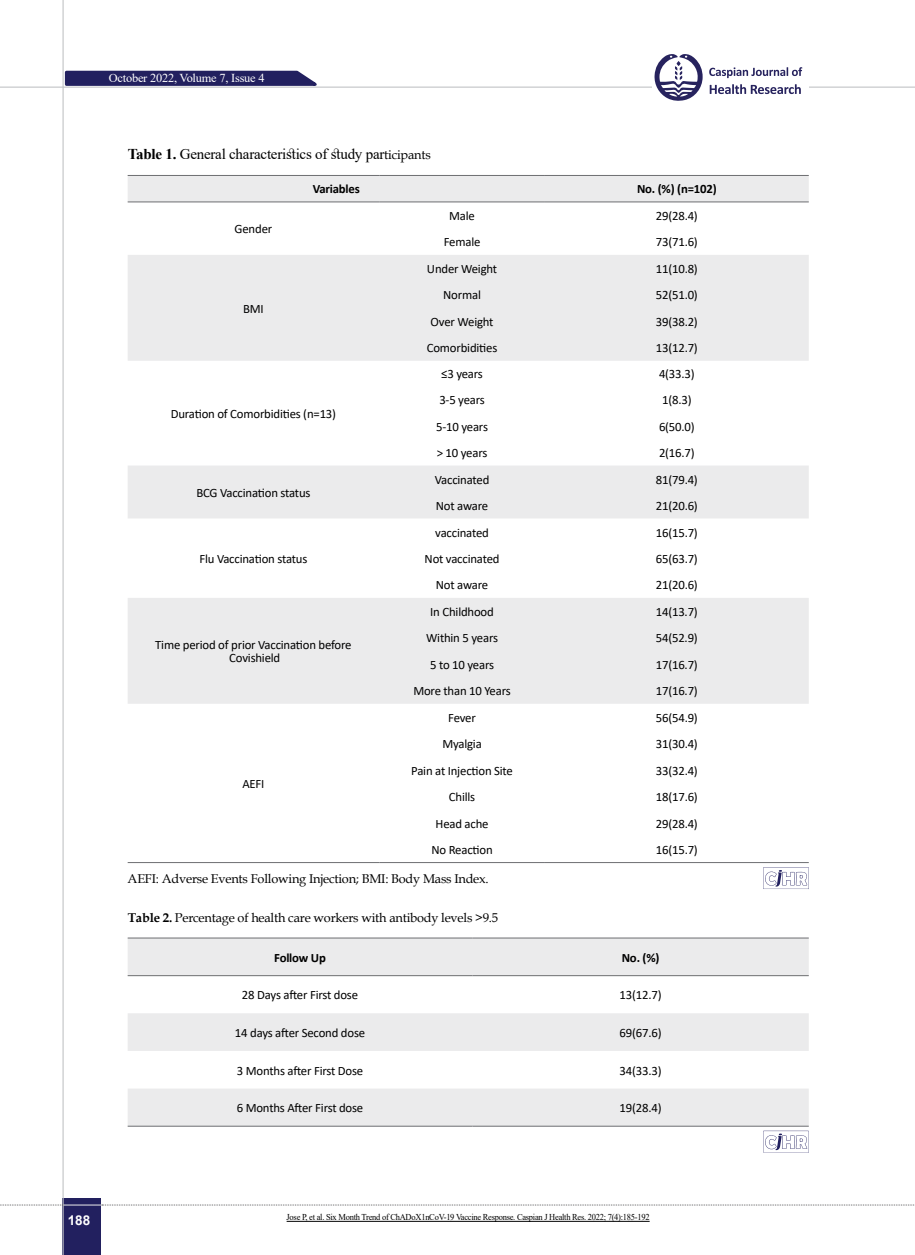
<style>
.page{position:relative;width:915px;height:1255px;background:#fff}
.page>*{position:absolute;margin:0;border:0;box-sizing:border-box;transform-origin:0 0}
.t1{font:15px "Times New Roman";letter-spacing:-.015em;color:#000}
.t2{font:700 13.5px "Arial";color:#fff}
.t3{font:12.75px/13.5px "Calibri";letter-spacing:-.015em;color:#000;text-align:center}
.t4{font:12.75px "Book Antiqua";letter-spacing:-.015em;color:#000}
.t5{font:700 12.75px "Calibri";letter-spacing:-.015em;color:#000}
.t6{font:12.15px "Times New Roman";letter-spacing:-.015em;color:#fff}
.t7{font:9px "Times New Roman";letter-spacing:-.03em;color:#000;scale:.94 1}
.s1{font-weight:700}
.s2{font-family:"Book Antiqua";font-size:12.75px}
</style>
<div class="page">
<div style="left:63px;top:1198px;width:38px;height:56px;background:#22205f"></div>
<hr style="left:62px;top:0;width:2px;height:1254px;background:#c2c4c6">
<hr style="left:0;top:87px;width:914px;height:1px;background:#c2c4c6">
<hr style="left:63px;top:1204px;width:38px;height:1px;background:#ebebec">
<svg style="left:0;top:1204px;width:63px;height:1px"></svg>
<svg style="left:102px;top:1204px;width:813px;height:1px"></svg>
<svg style="left:63px;top:69px;width:262px;height:18px;background:#504e80"></svg>
<div style="left:651px;top:51px;width:157px;height:50px;background:#fff"></div>
<svg style="left:709px;top:84px;width:91px;height:10px"></svg>
<svg style="left:709px;top:67px;width:93px;height:11px"></svg>
<svg style="left:654px;top:54px;width:48px;height:47px"></svg>
<svg style="left:128px;top:176px;width:680px;height:527px;fill:#ebebec"></svg>
<hr style="left:128px;top:862px;width:251px;height:1px;background:#6d6e71">
<hr style="left:379px;top:862px;width:165px;height:1px;background:#6d6e71">
<hr style="left:544px;top:862px;width:264px;height:1px;background:#6d6e71">
<hr style="left:128px;top:175px;width:251px;height:1px;background:#6d6e71">
<hr style="left:379px;top:175px;width:165px;height:1px;background:#6d6e71">
<hr style="left:544px;top:175px;width:264px;height:1px;background:#6d6e71">
<hr style="left:128px;top:201px;width:251px;height:1px;background:#6d6e71">
<hr style="left:379px;top:201px;width:165px;height:1px;background:#6d6e71">
<hr style="left:544px;top:201px;width:264px;height:1px;background:#6d6e71">
<svg style="left:763px;top:867px;width:45px;height:22px"></svg>
<svg style="left:128px;top:938px;width:680px;height:187px;fill:#ebebec"></svg>
<hr style="left:128px;top:937px;width:344px;height:1px;background:#6d6e71">
<hr style="left:472px;top:937px;width:336px;height:1px;background:#6d6e71">
<hr style="left:128px;top:975px;width:344px;height:1px;background:#6d6e71">
<hr style="left:472px;top:975px;width:336px;height:1px;background:#6d6e71">
<hr style="left:128px;top:1125px;width:344px;height:1px;background:#6d6e71">
<hr style="left:472px;top:1125px;width:336px;height:1px;background:#6d6e71">
<svg style="left:763px;top:1130px;width:45px;height:22px"></svg>
<hr style="left:286px;top:1220px;width:363px;height:1px;background:#000">
<p class="t6" style="left:109px;top:69px;width:157px">October 2022, Volume 7, Issue 4</p>
<p class="t1" style="left:128px;top:144px;width:304px"><span class="s1">Table 1.</span> General characteristics of study par<span class="s2">ticipants</span></p>
<p class="t5" style="left:312px;top:180px;width:49px">Variables</p>
<p class="t5" style="left:637px;top:180px;width:81px">No. (%) (n=102)</p>
<p class="t3" style="left:234px;top:222px;width:39px">Gender</p>
<p class="t3" style="left:449px;top:209px;width:27px">Male</p>
<p class="t3" style="left:655px;top:209px;width:43px">29(28.4)</p>
<p class="t3" style="left:443px;top:235px;width:38px">Female</p>
<p class="t3" style="left:655px;top:235px;width:43px">73(71.6)</p>
<p class="t3" style="left:243px;top:301px;width:22px">BMI</p>
<p class="t3" style="left:171px;top:406px;width:167px">Duration of Comorbidities (n=13)</p>
<p class="t3" style="left:196px;top:485px;width:116px">BCG Vaccination status</p>
<p class="t3" style="left:199px;top:551px;width:109px">Flu Vaccination status</p>
<p class="t3" style="left:155px;top:637px;width:198px">Time period of prior Vaccination before<br>Covishield</p>
<p class="t3" style="left:427px;top:261px;width:72px">Under Weight</p>
<p class="t3" style="left:655px;top:261px;width:43px">11(10.8)</p>
<p class="t3" style="left:443px;top:288px;width:39px">Normal</p>
<p class="t3" style="left:655px;top:288px;width:43px">52(51.0)</p>
<p class="t3" style="left:430px;top:314px;width:64px">Over Weight</p>
<p class="t3" style="left:655px;top:314px;width:43px">39(38.2)</p>
<p class="t3" style="left:426px;top:341px;width:72px">Comorbidities</p>
<p class="t3" style="left:655px;top:341px;width:43px">13(12.7)</p>
<p class="t3" style="left:441px;top:367px;width:43px">≤3 years</p>
<p class="t3" style="left:658px;top:367px;width:37px">4(33.3)</p>
<p class="t3" style="left:439px;top:393px;width:47px">3-5 years</p>
<p class="t3" style="left:662px;top:393px;width:31px">1(8.3)</p>
<p class="t3" style="left:436px;top:419px;width:53px">5-10 years</p>
<p class="t3" style="left:658px;top:419px;width:37px">6(50.0)</p>
<p class="t3" style="left:436px;top:446px;width:52px">&gt; 10 years</p>
<p class="t3" style="left:658px;top:446px;width:37px">2(16.7)</p>
<p class="t3" style="left:435px;top:472px;width:56px">Vaccinated</p>
<p class="t3" style="left:655px;top:472px;width:43px">81(79.4)</p>
<p class="t3" style="left:436px;top:498px;width:54px">Not aware</p>
<p class="t3" style="left:655px;top:498px;width:43px">21(20.6)</p>
<p class="t3" style="left:435px;top:525px;width:55px">vaccinated</p>
<p class="t3" style="left:655px;top:525px;width:43px">16(15.7)</p>
<p class="t3" style="left:424px;top:551px;width:76px">Not vaccinated</p>
<p class="t3" style="left:655px;top:551px;width:43px">65(63.7)</p>
<p class="t3" style="left:436px;top:578px;width:54px">Not aware</p>
<p class="t3" style="left:655px;top:578px;width:43px">21(20.6)</p>
<p class="t3" style="left:430px;top:604px;width:65px">In Childhood</p>
<p class="t3" style="left:655px;top:604px;width:43px">14(13.7)</p>
<p class="t3" style="left:426px;top:631px;width:73px">Within 5 years</p>
<p class="t3" style="left:655px;top:631px;width:43px">54(52.9)</p>
<p class="t3" style="left:430px;top:657px;width:65px">5 to 10 years</p>
<p class="t3" style="left:655px;top:657px;width:43px">17(16.7)</p>
<p class="t3" style="left:413px;top:684px;width:99px">More than 10 Years</p>
<p class="t3" style="left:655px;top:684px;width:43px">17(16.7)</p>
<p class="t3" style="left:448px;top:710px;width:29px">Fever</p>
<p class="t3" style="left:655px;top:710px;width:43px">56(54.9)</p>
<p class="t3" style="left:442px;top:737px;width:41px">Myalgia</p>
<p class="t3" style="left:655px;top:737px;width:43px">31(30.4)</p>
<p class="t3" style="left:411px;top:763px;width:103px">Pain at Injection Site</p>
<p class="t3" style="left:655px;top:763px;width:43px">33(32.4)</p>
<p class="t3" style="left:449px;top:789px;width:28px">Chills</p>
<p class="t3" style="left:655px;top:789px;width:43px">18(17.6)</p>
<p class="t3" style="left:435px;top:816px;width:54px">Head ache</p>
<p class="t3" style="left:655px;top:816px;width:43px">29(28.4)</p>
<p class="t3" style="left:431px;top:842px;width:63px">No Reaction</p>
<p class="t3" style="left:655px;top:842px;width:43px">16(15.7)</p>
<p class="t4" style="left:128px;top:870px;width:362px">AEFI: Adverse Events Following Injection; BMI: Body Mass Index.</p>
<p class="t4" style="left:128px;top:908px;width:372px"><span class="s1">Table 2.</span> Percentage of health care workers with antibody levels &gt;9.5</p>
<p class="t5" style="left:274px;top:948px;width:53px">Follow Up</p>
<p class="t5" style="left:621px;top:948px;width:39px">No. (%)</p>
<p class="t3" style="left:242px;top:987px;width:118px">28 Days after First dose</p>
<p class="t3" style="left:619px;top:987px;width:43px">13(12.7)</p>
<p class="t3" style="left:235px;top:1025px;width:132px">14 days after Second dose</p>
<p class="t3" style="left:619px;top:1025px;width:43px">69(67.6)</p>
<p class="t3" style="left:237px;top:1063px;width:128px">3 Months after First Dose</p>
<p class="t3" style="left:619px;top:1063px;width:43px">34(33.3)</p>
<p class="t3" style="left:237px;top:1100px;width:128px">6 Months After First dose</p>
<p class="t3" style="left:619px;top:1100px;width:43px">19(28.4)</p>
<p class="t3" style="left:242px;top:776px;width:24px">AEFI</p>
<p class="t2" style="left:68px;top:1210px;width:24px">188</p>
<p class="t7" style="left:286px;top:1210px;width:387px">Jose P, et al. Six Month Trend of ChADoX1nCoV-19 Vaccine Response. Caspian J Health Res. 2022; 7(4):185-192</p>
</div>
